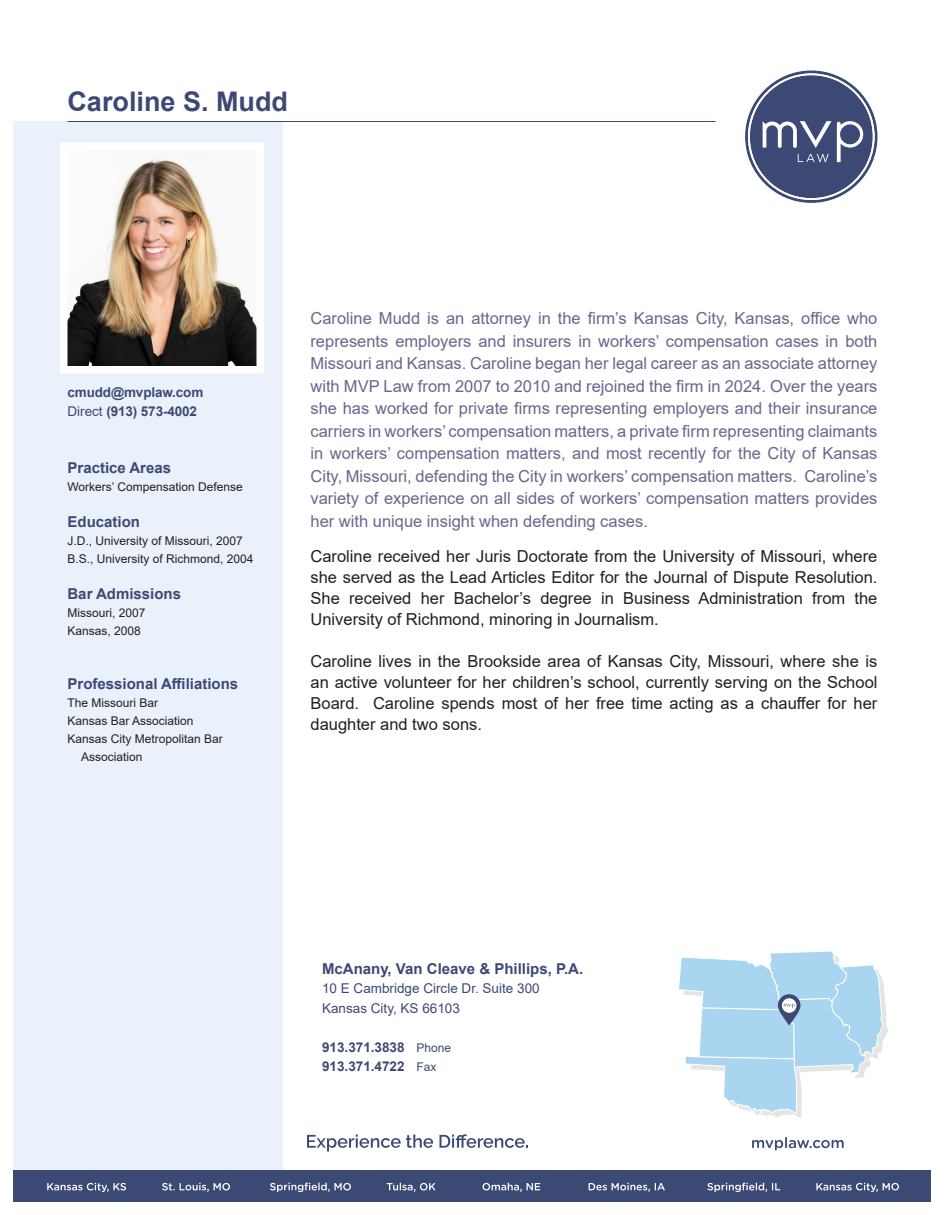
<style>
.page{position:relative;width:945px;height:1215px;background:#fff}
.page>*{position:absolute;margin:0;border:0;box-sizing:border-box;transform-origin:0 0}
.t1{font:700 27px "Arial";color:#3d4975}
.t2{font:16.5px/22.5px "Arial";color:#66688c;text-align:justify}
.t3{font:16.5px/21px "Arial";color:#231f20;text-align:justify}
.t4{font:700 15px "Arial";color:#3d4975}
.t5{font:700 13.5px "Arial";letter-spacing:-.01em;color:#3d4975}
.t6{font:13.5px "Arial";color:#3d4975}
.t7{font:12px/18px "Arial";color:#231f20}
.s1{font-weight:400;color:#3e4a76}
.s2{font-weight:400;font-size:12px}
</style>
<div class="page">
<svg style="left:745px;top:70px;width:132px;height:133px"></svg>
<div style="left:14px;top:122px;width:270px;height:1080px;background:#eaf1fb"></div>
<hr style="left:68px;top:121px;width:648px;height:1px;background:#3d4975">
<div style="left:14px;top:1170px;width:918px;height:32px;background:#3d4975"></div>
<svg style="left:47px;top:1183px;width:79px;height:9px"></svg>
<svg style="left:816px;top:1183px;width:83px;height:9px"></svg>
<svg style="left:162px;top:1183px;width:68px;height:9px"></svg>
<svg style="left:707px;top:1183px;width:73px;height:9px"></svg>
<svg style="left:589px;top:1183px;width:76px;height:9px"></svg>
<svg style="left:482px;top:1183px;width:58px;height:9px"></svg>
<svg style="left:387px;top:1183px;width:48px;height:9px"></svg>
<svg style="left:270px;top:1183px;width:81px;height:9px"></svg>
<svg style="left:307px;top:1135px;width:126px;height:17px"></svg>
<svg style="left:439px;top:1134px;width:89px;height:14px"></svg>
<svg style="left:752px;top:1137px;width:92px;height:13px"></svg>
<img style="left:60px;top:143px;width:204px;height:230px">
<svg style="left:679px;top:951px;width:209px;height:167px"></svg>
<p class="t1" style="left:68px;top:82px;width:222px">Caroline S. Mudd</p>
<p class="t5" style="left:68px;top:382px;width:137px">cmudd@mvplaw.com</p>
<p class="t5" style="left:68px;top:402px;width:131px"><span class="s1">Direct</span> (913) 573-4002</p>
<p class="t4" style="left:68px;top:457px;width:105px">Practice Areas</p>
<p class="t7" style="left:68px;top:478px;width:177px">Workers’ Compensation Defense</p>
<p class="t4" style="left:68px;top:511px;width:74px">Education</p>
<p class="t7" style="left:68px;top:532px;width:177px">J.D., University of Missouri, 2007</p>
<p class="t7" style="left:68px;top:550px;width:188px">B.S., University of Richmond, 2004</p>
<p class="t4" style="left:68px;top:583px;width:115px">Bar Admissions</p>
<p class="t7" style="left:68px;top:604px;width:80px">Missouri, 2007</p>
<p class="t7" style="left:68px;top:622px;width:75px">Kansas, 2008</p>
<p class="t4" style="left:68px;top:673px;width:172px">Professional Affiliations</p>
<p class="t7" style="left:68px;top:694px;width:92px">The Missouri Bar</p>
<p class="t7" style="left:68px;top:712px;width:128px">Kansas Bar Association</p>
<p class="t7" style="left:81px;top:730px;width:143px;text-indent:-14px">Kansas City Metropolitan Bar<br>Association</p>
<p class="t2" style="left:310px;top:307px;width:569px">Caroline Mudd is an attorney in the firm’s Kansas City, Kansas, office who represents employers and insurers in workers’ compensation cases in both Missouri and Kansas. Caroline began her legal career as an associate attorney with MVP Law from 2007 to 2010 and rejoined the firm in 2024. Over the years she has worked for private firms representing employers and their insurance carriers in workers’ compensation matters, a private firm representing claimants in workers’ compensation matters, and most recently for the City of Kansas City, Missouri, defending the City in workers’ compensation matters. Caroline’s variety of experience on all sides of workers’ compensation matters provides her with unique insight when defending cases.</p>
<p class="t3" style="left:310px;top:546px;width:568px">Caroline received her Juris Doctorate from the University of Missouri, where she served as the Lead Articles Editor for the Journal of Dispute Resolution.<br>She received her Bachelor’s degree in Business Administration from the University of Richmond, minoring in Journalism.</p>
<p class="t3" style="left:310px;top:651px;width:569px">Caroline lives in the Brookside area of Kansas City, Missouri, where she is an active volunteer for her children’s school, currently serving on the School Board. Caroline spends most of her free time acting as a chauffer for her daughter and two sons.</p>
<p class="t4" style="left:322px;top:958px;width:263px">McAnany, Van Cleave &amp; Phillips, P.A.</p>
<p class="t6" style="left:322px;top:979px;width:219px">10 E Cambridge Circle Dr. Suite 300</p>
<p class="t6" style="left:322px;top:998px;width:139px">Kansas City, KS 66103</p>
<p class="t5" style="left:322px;top:1037px;width:131px">913.371.3838 <span class="s2">Phone</span></p>
<p class="t5" style="left:322px;top:1057px;width:116px">913.371.4722 <span class="s2">Fax</span></p>
</div>
